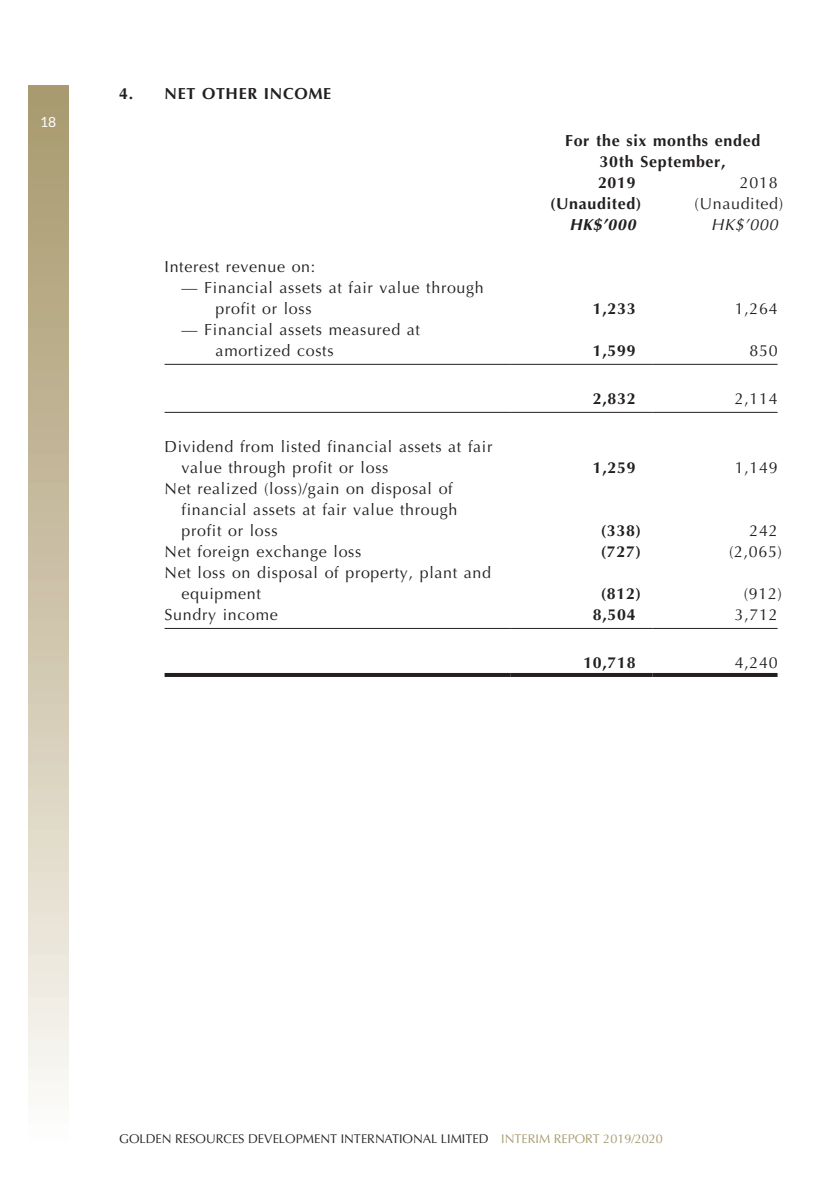
<style>
.page{position:relative;width:840px;height:1191px;background:#fff}
.page>*{position:absolute;margin:0;border:0;box-sizing:border-box;transform-origin:0 0}
.t1{font:16px/21px "Optima";letter-spacing:.04em;color:#231f20}
.t2{font:700 16px/21px "Optima";letter-spacing:.04em;color:#231f20}
.t3{font:italic 700 16px "Optima";color:#231f20}
.t4{font:italic 16px "Optima";color:#231f20}
.t5{font:14px "Lato";color:#fff}
.t6{font:12.6px "Optima";color:#231f20}
.s1{color:#a7996e}
</style>
<div class="page">
<div style="left:28px;top:85px;width:40px;height:1066px;background:linear-gradient(to bottom,#a69569,#fbfaf7)"></div>
<hr style="left:164px;top:364px;width:346px;height:1px;background:#231f20">
<hr style="left:510px;top:364px;width:142px;height:1px;background:#231f20">
<hr style="left:652px;top:364px;width:125px;height:1px;background:#231f20">
<hr style="left:164px;top:412px;width:346px;height:1px;background:#231f20">
<hr style="left:510px;top:412px;width:142px;height:1px;background:#231f20">
<hr style="left:652px;top:412px;width:125px;height:1px;background:#231f20">
<hr style="left:164px;top:628px;width:346px;height:1px;background:#231f20">
<hr style="left:510px;top:628px;width:142px;height:1px;background:#231f20">
<hr style="left:652px;top:628px;width:125px;height:1px;background:#231f20">
<hr style="left:164px;top:673px;width:346px;height:4px;background:#231f20">
<hr style="left:510px;top:673px;width:142px;height:4px;background:#231f20">
<hr style="left:652px;top:673px;width:125px;height:4px;background:#231f20">
<p class="t5" style="left:40px;top:114px;width:18px">18</p>
<p class="t2" style="left:119px;top:83px;width:213px">4. NET OTHER INCOME</p>
<p class="t1" style="left:164px;top:256px;width:152px">Interest revenue on:</p>
<p class="t1" style="left:215px;top:277px;width:269px;text-indent:-34px">— Financial assets at fair value through profit or loss</p>
<p class="t1" style="left:215px;top:319px;width:206px;text-indent:-34px">— Financial assets measured at amortized costs</p>
<p class="t1" style="left:181px;top:437px;width:312px;text-indent:-17px">Dividend from listed financial assets at fair value through profit or loss</p>
<p class="t1" style="left:181px;top:478px;width:277px;text-indent:-17px">Net realized (loss)/gain on disposal of financial assets at fair value through profit or loss</p>
<p class="t2" style="left:597px;top:130px;width:164px;text-indent:-33px">For the six months ended<br>30th September,<br>2019</p>
<p class="t1" style="left:739px;top:172px;width:39px">2018</p>
<p class="t2" style="left:550px;top:193px;width:93px">(Unaudited)</p>
<p class="t1" style="left:694px;top:193px;width:90px">(Unaudited)</p>
<p class="t3" style="left:569px;top:215px;width:68px">HK$’000</p>
<p class="t4" style="left:710px;top:215px;width:68px">HK$’000</p>
<p class="t2" style="left:592px;top:298px;width:44px">1,233</p>
<p class="t1" style="left:734px;top:298px;width:44px">1,264</p>
<p class="t2" style="left:592px;top:340px;width:44px">1,599</p>
<p class="t1" style="left:749px;top:340px;width:30px">850</p>
<p class="t2" style="left:592px;top:388px;width:44px">2,832</p>
<p class="t1" style="left:734px;top:389px;width:44px">2,114</p>
<p class="t2" style="left:592px;top:457px;width:44px">1,259</p>
<p class="t1" style="left:734px;top:457px;width:44px">1,149</p>
<p class="t2" style="left:600px;top:520px;width:42px">(338)</p>
<p class="t1" style="left:749px;top:520px;width:30px">242</p>
<p class="t1" style="left:164px;top:541px;width:198px">Net foreign exchange loss</p>
<p class="t2" style="left:600px;top:541px;width:42px">(727)</p>
<p class="t1" style="left:728px;top:541px;width:54px">(2,065)</p>
<p class="t1" style="left:181px;top:562px;width:311px;text-indent:-17px">Net loss on disposal of property, plant and equipment</p>
<p class="t2" style="left:600px;top:583px;width:42px">(812)</p>
<p class="t1" style="left:743px;top:583px;width:40px">(912)</p>
<p class="t1" style="left:164px;top:604px;width:114px">Sundry income</p>
<p class="t2" style="left:592px;top:604px;width:44px">8,504</p>
<p class="t1" style="left:734px;top:604px;width:44px">3,712</p>
<p class="t2" style="left:583px;top:652px;width:54px">10,718</p>
<p class="t1" style="left:734px;top:653px;width:44px">4,240</p>
<p class="t6" style="left:119px;top:1131px;width:545px">GOLDEN RESOURCES DEVELOPMENT INTERNATIONAL LIMITED <span class="s1">INTERIM REPORT 2019/2020</span></p>
</div>
